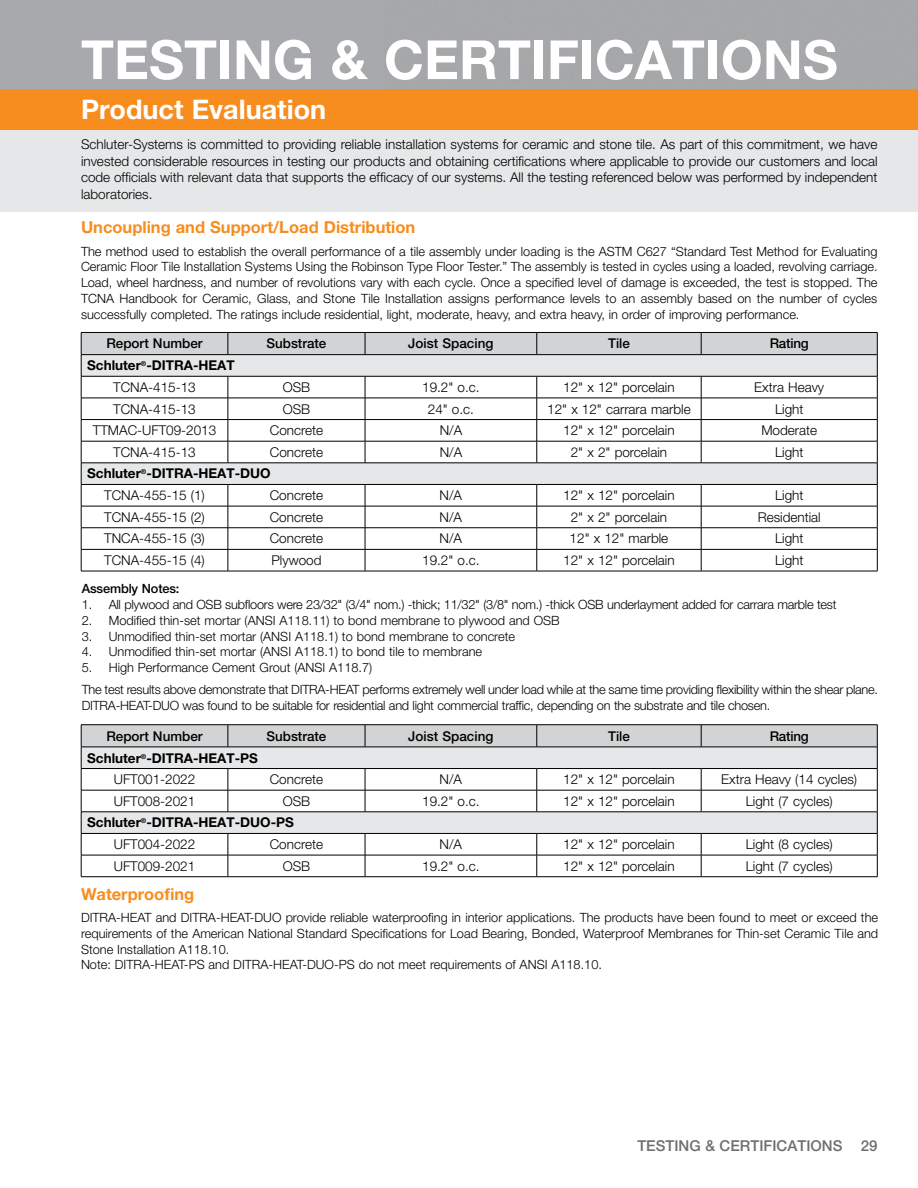
<style>
.page{position:relative;width:918px;height:1188px;background:#fff}
.page>*{position:absolute;margin:0;border:0;box-sizing:border-box;transform-origin:0 0}
.t1{font:700 54px "Helvetica Neue LT Pro";color:#fff}
.t2{font:700 27px "Helvetica Neue LT Pro";color:#fff}
.t3{font:700 16.5px "Helvetica Neue LT Pro";color:#f78d1e}
.t4{font:500 15px "Helvetica Neue LT Pro";color:#6d6e71}
.t5{font:300 13.5px/16.5px "Helvetica Neue LT Pro";color:#000;text-align:justify}
.t6{font:700 13.5px/21.6px "Helvetica Neue LT Pro";color:#000}
.t7{font:500 13.5px "Helvetica Neue LT Pro";color:#000}
.t8{font:300 12.75px/15.8px "Helvetica Neue LT Pro";color:#000;text-align:justify}
.t9{font:300 12.75px/22.2px "Helvetica Neue LT Pro";letter-spacing:-.02em;color:#000}
.t10{font:500 12.75px "Helvetica Neue LT Pro";letter-spacing:-.01em;color:#000}
.s1{font-weight:300}
</style>
<div class="page">
<hr style="left:0;top:130px;width:2px;height:49px;background:#e6e7e8">
<div style="left:0;top:0;width:918px;height:93px;background:#a7a9ac"></div>
<img style="left:384px;top:89px;width:534px;height:1px">
<div style="left:0;top:90px;width:918px;height:40px;background:#f78d1e"></div>
<div style="left:1px;top:130px;width:917px;height:82px;background:#e6e7e8"></div>
<svg style="left:81px;top:332px;width:797px;height:239px"></svg>
<hr style="left:81px;top:571px;width:147px;height:1px;background:#000">
<hr style="left:228px;top:571px;width:137px;height:1px;background:#000">
<hr style="left:365px;top:571px;width:172px;height:1px;background:#000">
<hr style="left:537px;top:571px;width:164px;height:1px;background:#000">
<hr style="left:701px;top:571px;width:177px;height:1px;background:#000">
<hr style="left:81px;top:724px;width:147px;height:1px;background:#000">
<hr style="left:228px;top:724px;width:137px;height:1px;background:#000">
<hr style="left:365px;top:724px;width:172px;height:1px;background:#000">
<hr style="left:537px;top:724px;width:164px;height:1px;background:#000">
<hr style="left:701px;top:724px;width:177px;height:1px;background:#000">
<svg style="left:81px;top:725px;width:797px;height:151px"></svg>
<hr style="left:81px;top:876px;width:147px;height:1px;background:#000">
<hr style="left:228px;top:876px;width:137px;height:1px;background:#000">
<hr style="left:365px;top:876px;width:172px;height:1px;background:#000">
<hr style="left:537px;top:876px;width:164px;height:1px;background:#000">
<hr style="left:701px;top:876px;width:177px;height:1px;background:#000">
<h1 class="t1" style="left:81px;top:26px;width:758px">TESTING &amp; CERTIFICATIONS</h1>
<h2 class="t2" style="left:81px;top:92px;width:247px">Product Evaluation</h2>
<p class="t5" style="left:81px;top:136px;width:798px">Schluter-Systems is committed to providing reliable installation systems for ceramic and stone tile. As part of this commitment, we have invested considerable resources in testing our products and obtaining certifications where applicable to provide our customers and local code officials with relevant data that supports the efficacy of our systems. All the testing referenced below was performed by independent laboratories.</p>
<p class="t3" style="left:81px;top:217px;width:336px">Uncoupling and Support/Load Distribution</p>
<p class="t8" style="left:81px;top:243px;width:798px">The method used to establish the overall performance of a tile assembly under loading is the ASTM C627 “Standard Test Method for Evaluating Ceramic Floor Tile Installation Systems Using the Robinson Type Floor Tester.” The assembly is tested in cycles using a loaded, revolving carriage.<br>Load, wheel hardness, and number of revolutions vary with each cycle. Once a specified level of damage is exceeded, the test is stopped. The TCNA Handbook for Ceramic, Glass, and Stone Tile Installation assigns performance levels to an assembly based on the number of cycles successfully completed. The ratings include residential, light, moderate, heavy, and extra heavy, in order of improving performance.</p>
<p class="t7" style="left:106px;top:336px;width:98px">Report Number</p>
<p class="t7" style="left:267px;top:336px;width:61px">Substrate</p>
<p class="t7" style="left:408px;top:336px;width:87px">Joist Spacing</p>
<p class="t7" style="left:608px;top:336px;width:23px">Tile</p>
<p class="t7" style="left:770px;top:336px;width:41px">Rating</p>
<p class="t6" style="left:113px;top:354px;width:123px;text-indent:-26px">Schluter<sup>®</sup>-DITRA-HEAT<br><span class="s1">TCNA-415-13</span></p>
<p class="t5" style="left:283px;top:379px;width:29px">OSB</p>
<p class="t5" style="left:422px;top:379px;width:59px">19.2" o.c.</p>
<p class="t5" style="left:563px;top:379px;width:113px">12" x 12" porcelain</p>
<p class="t5" style="left:754px;top:379px;width:71px">Extra Heavy</p>
<p class="t5" style="left:113px;top:400px;width:84px">TCNA-415-13</p>
<p class="t5" style="left:283px;top:400px;width:29px">OSB</p>
<p class="t5" style="left:428px;top:400px;width:48px">24" o.c.</p>
<p class="t5" style="left:547px;top:400px;width:145px">12" x 12" carrara marble</p>
<p class="t5" style="left:775px;top:400px;width:30px">Light</p>
<p class="t5" style="left:93px;top:422px;width:125px">TTMAC-UFT09-2013</p>
<p class="t5" style="left:270px;top:422px;width:55px">Concrete</p>
<p class="t5" style="left:440px;top:422px;width:24px">N/A</p>
<p class="t5" style="left:563px;top:422px;width:113px">12" x 12" porcelain</p>
<p class="t5" style="left:761px;top:422px;width:57px">Moderate</p>
<p class="t5" style="left:113px;top:444px;width:84px">TCNA-415-13</p>
<p class="t5" style="left:270px;top:444px;width:55px">Concrete</p>
<p class="t5" style="left:440px;top:444px;width:24px">N/A</p>
<p class="t5" style="left:571px;top:444px;width:98px">2" x 2" porcelain</p>
<p class="t5" style="left:775px;top:444px;width:30px">Light</p>
<p class="t6" style="left:104px;top:463px;width:168px;text-indent:-17px">Schluter<sup>®</sup>-DITRA-HEAT-DUO<br><span class="s1">TCNA-455-15 (1)</span></p>
<p class="t5" style="left:270px;top:487px;width:55px">Concrete</p>
<p class="t5" style="left:440px;top:487px;width:24px">N/A</p>
<p class="t5" style="left:563px;top:487px;width:113px">12" x 12" porcelain</p>
<p class="t5" style="left:775px;top:487px;width:30px">Light</p>
<p class="t5" style="left:104px;top:508px;width:102px">TCNA-455-15 (2)</p>
<p class="t5" style="left:270px;top:508px;width:55px">Concrete</p>
<p class="t5" style="left:440px;top:508px;width:24px">N/A</p>
<p class="t5" style="left:571px;top:508px;width:98px">2" x 2" porcelain</p>
<p class="t5" style="left:758px;top:508px;width:65px">Residential</p>
<p class="t5" style="left:104px;top:530px;width:102px">TNCA-455-15 (3)</p>
<p class="t5" style="left:270px;top:530px;width:55px">Concrete</p>
<p class="t5" style="left:440px;top:530px;width:24px">N/A</p>
<p class="t5" style="left:570px;top:530px;width:100px">12" x 12" marble</p>
<p class="t5" style="left:775px;top:530px;width:30px">Light</p>
<p class="t5" style="left:104px;top:552px;width:102px">TCNA-455-15 (4)</p>
<p class="t5" style="left:271px;top:552px;width:52px">Plywood</p>
<p class="t5" style="left:422px;top:552px;width:59px">19.2" o.c.</p>
<p class="t5" style="left:563px;top:552px;width:113px">12" x 12" porcelain</p>
<p class="t5" style="left:775px;top:552px;width:30px">Light</p>
<p class="t10" style="left:82px;top:581px;width:99px">Assembly Notes:</p>
<p class="t9" style="left:82px;top:593px;width:756px">1. All plywood and OSB subfloors were 23/32" (3/4" nom.) -thick; 11/32" (3/8" nom.) -thick OSB underlayment added for carrara marble test</p>
<p class="t8" style="left:82px;top:612px;width:480px">2. Modified thin-set mortar (ANSI A118.11) to bond membrane to plywood and OSB</p>
<p class="t8" style="left:82px;top:628px;width:435px">3. Unmodified thin-set mortar (ANSI A118.1) to bond membrane to concrete</p>
<p class="t8" style="left:82px;top:644px;width:402px">4. Unmodified thin-set mortar (ANSI A118.1) to bond tile to membrane</p>
<p class="t9" style="left:82px;top:656px;width:798px">5. High Performance Cement Grout (ANSI A118.7)<br>The test results above demonstrate that DITRA-HEAT performs extremely well under load while at the same time providing flexibility within the shear plane.</p>
<p class="t9" style="left:82px;top:694px;width:690px">DITRA-HEAT-DUO was found to be suitable for residential and light commercial traffic, depending on the substrate and tile chosen.</p>
<p class="t7" style="left:106px;top:728px;width:98px">Report Number</p>
<p class="t7" style="left:267px;top:728px;width:61px">Substrate</p>
<p class="t7" style="left:408px;top:728px;width:87px">Joist Spacing</p>
<p class="t7" style="left:608px;top:728px;width:23px">Tile</p>
<p class="t7" style="left:770px;top:728px;width:41px">Rating</p>
<p class="t6" style="left:114px;top:747px;width:146px;text-indent:-27px">Schluter<sup>®</sup>-DITRA-HEAT-PS<br><span class="s1">UFT001-2022</span></p>
<p class="t5" style="left:270px;top:771px;width:55px">Concrete</p>
<p class="t5" style="left:440px;top:771px;width:24px">N/A</p>
<p class="t5" style="left:563px;top:771px;width:113px">12" x 12" porcelain</p>
<p class="t5" style="left:721px;top:771px;width:137px">Extra Heavy (14 cycles)</p>
<p class="t5" style="left:114px;top:792px;width:83px">UFT008-2021</p>
<p class="t5" style="left:283px;top:792px;width:29px">OSB</p>
<p class="t5" style="left:422px;top:792px;width:59px">19.2" o.c.</p>
<p class="t5" style="left:563px;top:792px;width:113px">12" x 12" porcelain</p>
<p class="t5" style="left:746px;top:792px;width:89px">Light (7 cycles)</p>
<p class="t6" style="left:114px;top:812px;width:182px;text-indent:-27px">Schluter<sup>®</sup>-DITRA-HEAT-DUO-PS<br><span class="s1">UFT004-2022</span></p>
<p class="t5" style="left:270px;top:836px;width:55px">Concrete</p>
<p class="t5" style="left:440px;top:836px;width:24px">N/A</p>
<p class="t5" style="left:563px;top:836px;width:113px">12" x 12" porcelain</p>
<p class="t5" style="left:746px;top:836px;width:89px">Light (8 cycles)</p>
<p class="t5" style="left:114px;top:857px;width:83px">UFT009-2021</p>
<p class="t5" style="left:283px;top:857px;width:29px">OSB</p>
<p class="t5" style="left:422px;top:857px;width:59px">19.2" o.c.</p>
<p class="t5" style="left:563px;top:857px;width:113px">12" x 12" porcelain</p>
<p class="t5" style="left:746px;top:857px;width:89px">Light (7 cycles)</p>
<p class="t3" style="left:81px;top:884px;width:115px">Waterproofing</p>
<p class="t8" style="left:81px;top:909px;width:799px;text-align:left">DITRA-HEAT and DITRA-HEAT-DUO provide reliable waterproofing in interior applications. The products have been found to meet or exceed the requirements of the American National Standard Specifications for Load Bearing, Bonded, Waterproof Membranes for Thin-set Ceramic Tile and Stone Installation A118.10.<br>Note: DITRA-HEAT-PS and DITRA-HEAT-DUO-PS do not meet requirements of ANSI A118.10.</p>
<p class="t4" style="left:637px;top:1137px;width:242px">TESTING &amp; CERTIFICATIONS 29</p>
</div>
